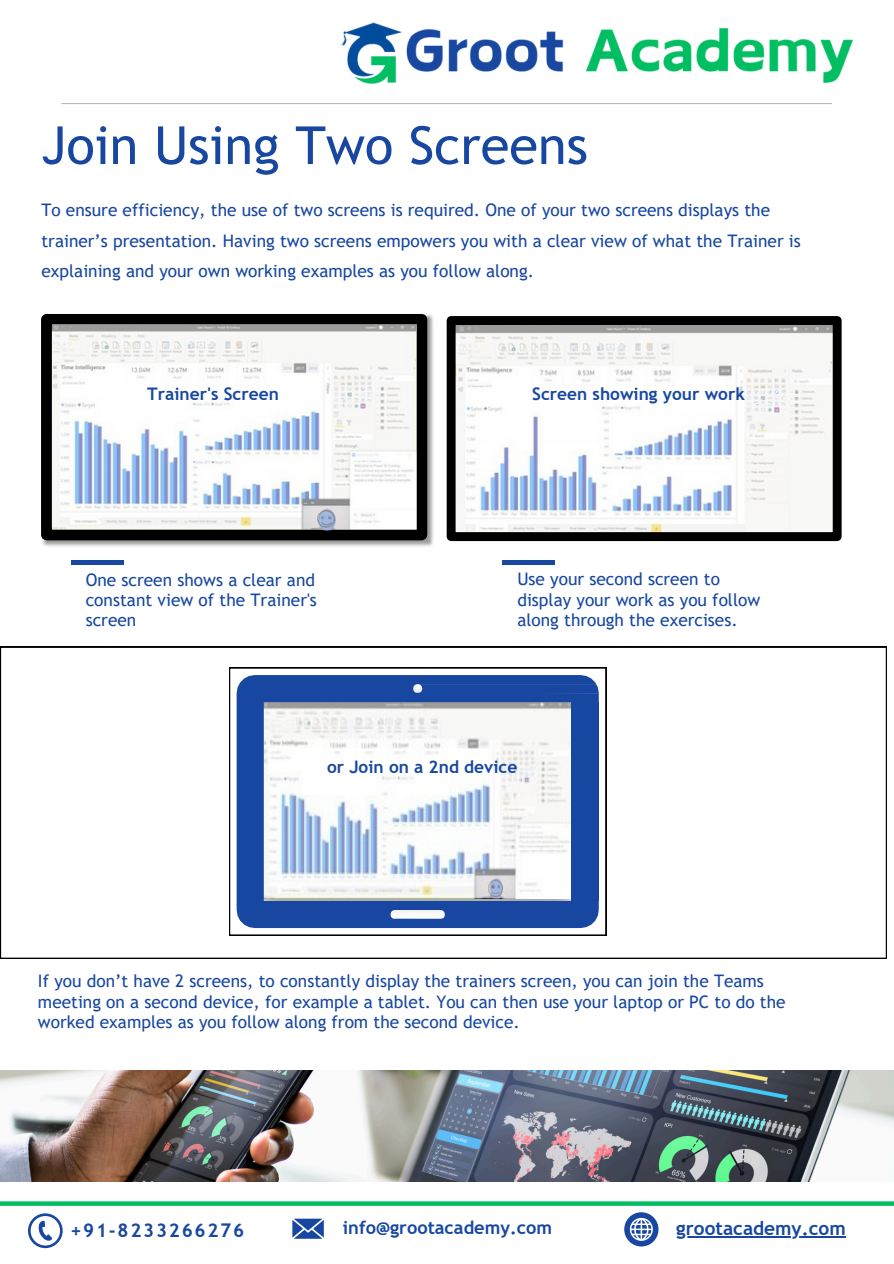
<style>
.page{position:relative;width:894px;height:1264px;background:#fff}
.page>*{position:absolute;margin:0;border:0;box-sizing:border-box;transform-origin:0 0}
.t1{font:52.5px "Trebuchet MS";color:#1747a0}
.t2{font:700 19.05px "Trebuchet MS";color:#1747a0}
.t3{font:700 18.9px "Trebuchet MS";letter-spacing:.095em;color:#1747a0}
.t4{font:700 18.15px "Trebuchet MS";color:#1747a0}
.t5{font:17.25px/20.2px "Trebuchet MS";color:#1747a0}
.t6{font:700 17.25px "Trebuchet MS";color:#1747a0}
</style>
<div class="page">
<svg style="left:0;top:646px;width:886px;height:312px"></svg>
<hr style="left:61px;top:103px;width:770px;height:1px;background:#b7b9ba">
<svg style="left:229px;top:667px;width:377px;height:268px"></svg>
<img style="left:42px;top:314px;width:392px;height:233px">
<div style="left:41px;top:314px;width:386px;height:226px;border:11px solid #000"></div>
<hr style="left:502px;top:560px;width:53px;height:4px;background:#1747a0">
<img style="left:317px;top:529px;width:18px;height:1px">
<svg style="left:52px;top:325px;width:364px;height:204px"></svg>
<div style="left:71px;top:560px;width:52px;height:5px;background:#1747a0"></div>
<svg style="left:456px;top:326px;width:375px;height:205px"></svg>
<div style="left:446px;top:316px;width:395px;height:225px;border:9px solid #000"></div>
<img style="left:341px;top:22px;width:512px;height:62px">
<svg style="left:292px;top:1218px;width:32px;height:20px"></svg>
<svg style="left:28px;top:1213px;width:35px;height:35px"></svg>
<svg style="left:624px;top:1212px;width:33px;height:33px"></svg>
<hr style="left:676px;top:1236px;width:169px;height:1px;background:#1747a0">
<img style="left:0;top:1070px;width:893px;height:111px">
<svg style="left:0;top:1201px;width:893px;height:4px;background:#16c470"></svg>
<p class="t1" style="left:41px;top:115px;width:548px">Join Using Two Screens</p>
<p class="t5" style="left:41px;top:195px;width:760px;line-height:30.3px">To ensure efficiency, the use of two screens is required. One of your two screens displays the trainer’s presentation. Having two screens empowers you with a clear view of what the Trainer is explaining and your own working examples as you follow along.</p>
<p class="t6" style="left:147px;top:384px;width:133px">Trainer's Screen</p>
<p class="t6" style="left:532px;top:384px;width:214px">Screen showing your work</p>
<p class="t5" style="left:86px;top:569px;width:232px;text-align:justify">One screen shows a clear and constant view of the Trainer's screen</p>
<p class="t5" style="left:517px;top:569px;width:244px">Use your second screen to display your work as you follow along through the exercises.</p>
<h2 class="t6" style="left:327px;top:757px;width:192px">or Join on a 2nd device</h2>
<p class="t5" style="left:38px;top:971px;width:749px">If you don’t have 2 screens, to constantly display the trainers screen, you can join the Teams meeting on a second device, for example a tablet. You can then use your laptop or PC to do the worked examples as you follow along from the second device.</p>
<p class="t3" style="left:70px;top:1218px;width:175px">+91-8233266276</p>
<p class="t4" style="left:343px;top:1217px;width:211px">info@grootacademy.com</p>
<h2 class="t2" style="left:676px;top:1217px;width:171px">grootacademy.com</h2>
</div>
